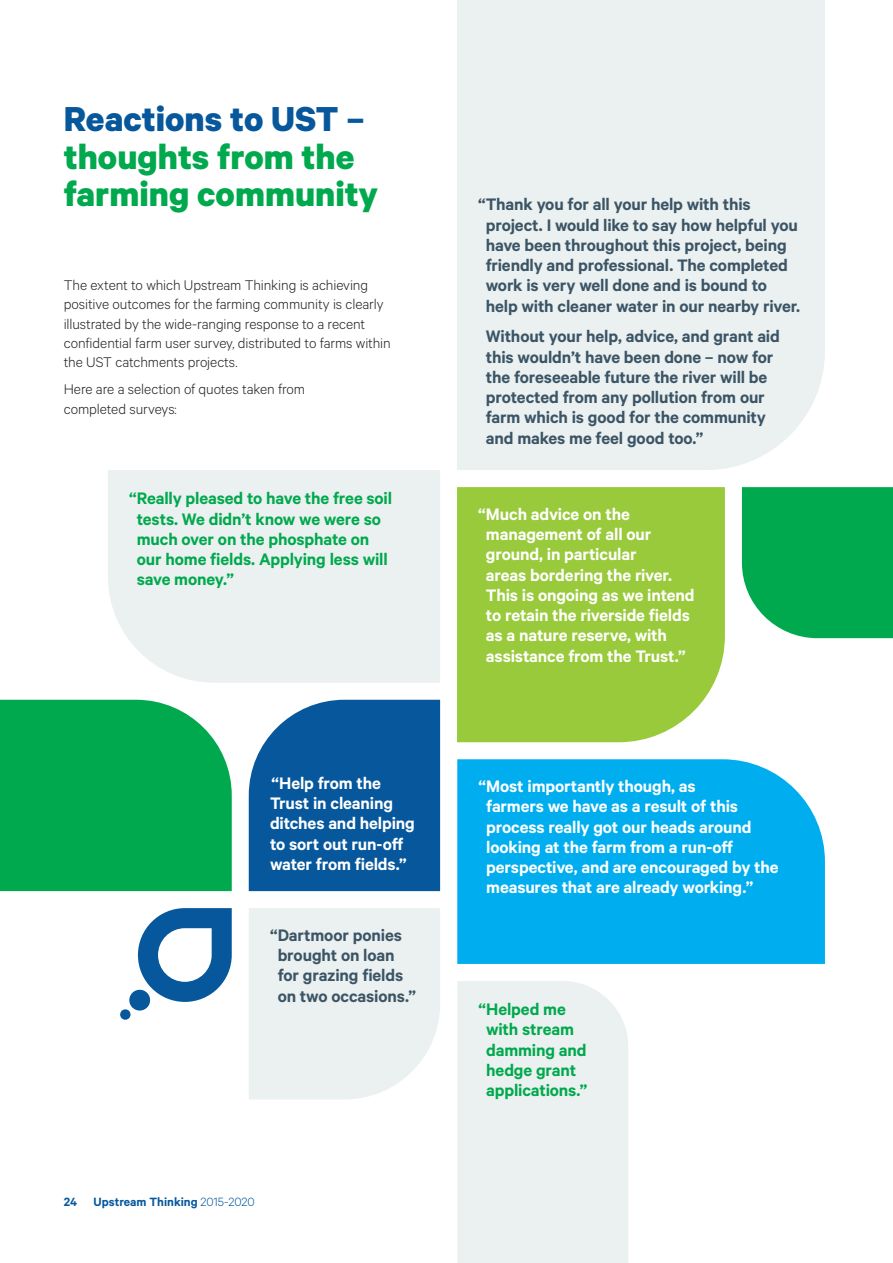
<style>
.page{position:relative;width:893px;height:1263px;background:#fff}
.page>*{position:absolute;margin:0;border:0;box-sizing:border-box;transform-origin:0 0}
.Section_header{font:700 39px/37.5px "Calibre";color:#00a94d}
.Body{font:600 18.75px/20.2px "Calibre";letter-spacing:-.01em;color:#3b5566}
.Body-2{font:600 18.75px/20.2px "Calibre";letter-spacing:-.01em;color:#fff}
.Body-3{font:600 18.75px/20.2px "Calibre";letter-spacing:-.005em;color:#00a94d}
.Body-4{font:300 15.75px/19px "Calibre";letter-spacing:-.005em;color:#231f20}
.t1{font:600 13.5px "Calibre";color:#06579c}
.s1{color:#06579c}
.s2{font-weight:300}
</style>
<div class="page">
<div style="left:249px;top:908px;width:191px;height:191px;background:#ebf0f0"></div>
<div style="left:742px;top:487px;width:151px;height:151px;background:#00a94d"></div>
<div style="left:457px;top:759px;width:368px;height:205px;background:#00aeef"></div>
<div style="left:249px;top:700px;width:191px;height:191px;background:#06579c"></div>
<div style="left:0;top:700px;width:232px;height:191px;background:#00a94d"></div>
<div style="left:457px;top:981px;width:171px;height:282px;background:#ebf0f0"></div>
<div style="left:457px;top:0;width:368px;height:470px;background:#ebf0f0"></div>
<div style="left:108px;top:470px;width:332px;height:213px;background:#ebf0f0"></div>
<div style="left:457px;top:487px;width:268px;height:255px;background:#99ca3b"></div>
<svg style="left:120px;top:908px;width:112px;height:112px"></svg>
<p class="Section_header" style="left:64px;top:99px;width:316px"><span class="s1">Reactions to UST – </span>thoughts from the farming community</p>
<p class="Body-4" style="left:64px;top:275px;width:328px">The extent to which Upstream Thinking is achieving positive outcomes for the farming community is clearly illustrated by the wide-ranging response to a recent confidential farm user survey, distributed to farms within the UST catchments projects.</p>
<p class="Body-4" style="left:64px;top:379px;width:243px">Here are a selection of quotes taken from completed surveys:</p>
<p class="Body-3" style="left:137px;top:488px;width:257px;text-indent:-8px">“Really pleased to have the free soil tests. We didn’t know we were so much over on the phosphate on our home fields. Applying less will save money.”</p>
<p class="Body-2" style="left:270px;top:772px;width:146px">“Help from the<br>Trust in cleaning ditches and helping to sort out run-off water from fields.”</p>
<p class="Body" style="left:278px;top:924px;width:140px;text-indent:-8px">“Dartmoor ponies brought on loan for grazing fields on two occasions.”</p>
<p class="t1" style="left:64px;top:1193px;width:193px">24 Upstream Thinking <span class="s2">2015-2020</span></p>
<p class="Body" style="left:486px;top:194px;width:316px;text-indent:-8px">“Thank you for all your help with this project. I would like to say how helpful you have been throughout this project, being friendly and professional. The completed work is very well done and is bound to help with cleaner water in our nearby river.</p>
<p class="Body" style="left:486px;top:326px;width:296px">Without your help, advice, and grant aid this wouldn’t have been done – now for the foreseeable future the river will be protected from any pollution from our farm which is good for the community and makes me feel good too.”</p>
<p class="Body-2" style="left:486px;top:503px;width:210px;text-indent:-8px">“Much advice on the management of all our ground, in particular<br>areas bordering the river.<br>This is ongoing as we intend to retain the riverside fields as a nature reserve, with assistance from the Trust.”</p>
<p class="Body-2" style="left:486px;top:775px;width:294px;text-indent:-8px">“Most importantly though, as<br>farmers we have as a result of this process really got our heads around looking at the farm from a run-off perspective, and are encouraged by the measures that are already working.”</p>
<p class="Body-3" style="left:486px;top:999px;width:103px;text-indent:-8px">“Helped me with stream damming and hedge grant applications.”</p>
</div>
